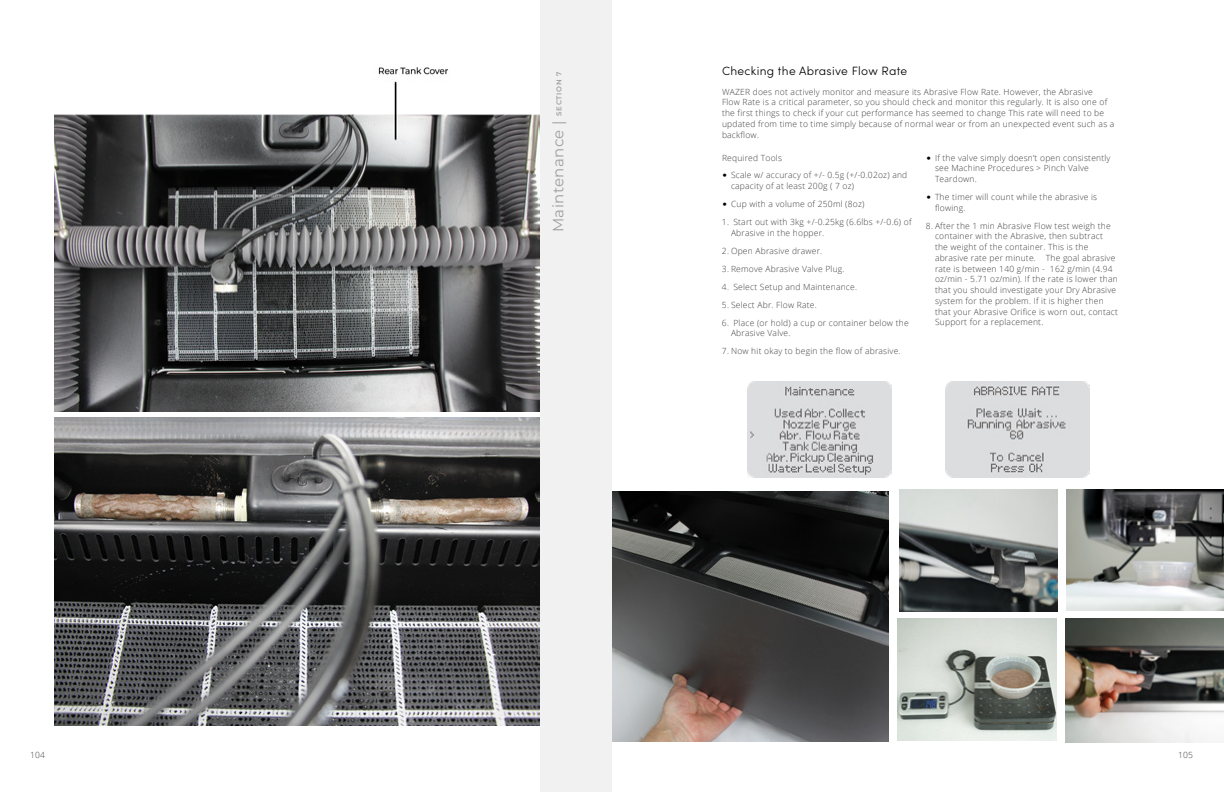
<style>
.page{position:relative;width:1224px;height:792px;background:#fff}
.page>*{position:absolute;margin:0;border:0;box-sizing:border-box;transform-origin:0 0}
.t1{font:15px "Montserrat";letter-spacing:.025em;color:#9d9fa2}
.t2{font:300 12px "Sofia Pro";letter-spacing:.025em;color:#000}
.t3{font:300 8.5px/10.8px "Open Sans";letter-spacing:.025em;color:#414042}
.s1{font-weight:600;font-size:7px}
.s2{font-family:"Sofia Pro";font-size:12px;color:#000}
</style>
<div class="page">
<img style="left:54px;top:67px;width:486px;height:344px">
<img style="left:54px;top:418px;width:486px;height:308px">
<img style="left:612px;top:491px;width:277px;height:250px">
<img style="left:1066px;top:619px;width:158px;height:123px">
<img style="left:899px;top:490px;width:159px;height:121px">
<img style="left:1067px;top:490px;width:157px;height:120px">
<img style="left:898px;top:619px;width:159px;height:122px">
<img style="left:945px;top:381px;width:144px;height:96px">
<img style="left:747px;top:381px;width:144px;height:96px">
<div style="left:540px;top:0;width:72px;height:792px;background:#f1f1f2"></div>
<h1 class="t1" style="left:548px;top:232px;width:162px;rotate:-90deg">Maintenance | <span class="s1">SECTION 7</span></h1>
<h2 class="t2" style="left:722px;top:62px;width:187px">Checking the Abrasive Flow Rate</h2>
<p class="t3" style="left:722px;top:86px;width:394px">WAZER does not actively monitor and measure its Abrasive Flow Rate. However, the Abrasive<br>Flow Rate is a critical parameter, so you should check and monitor this regularly. It is also one of the first things to check if your cut performance has seemed to change This rate will need to be updated from time to time simply because of normal wear or from an unexpected event such as a backflow.</p>
<p class="t3" style="left:722px;top:152px;width:62px">Required Tools</p>
<p class="t3" style="left:731px;top:170px;width:178px;text-indent:-9px"><span class="s2">•</span> Scale w/ accuracy of +/- 0.5g (+/-0.02oz) and capacity of at least 200g ( 7 oz)</p>
<p class="t3" style="left:722px;top:198px;width:144px"><span class="s2">•</span> Cup with a volume of 250ml (8oz)</p>
<p class="t3" style="left:731px;top:216px;width:182px;text-indent:-9px">1. Start out with 3kg +/-0.25kg (6.6lbs +/-0.6) of<br>Abrasive in the hopper.</p>
<p class="t3" style="left:722px;top:245px;width:102px">2. Open Abrasive drawer.</p>
<p class="t3" style="left:722px;top:263px;width:124px">3. Remove Abrasive Valve Plug.</p>
<p class="t3" style="left:722px;top:281px;width:137px">4. Select Setup and Maintenance.</p>
<p class="t3" style="left:722px;top:299px;width:96px">5. Select Abr. Flow Rate.</p>
<p class="t3" style="left:731px;top:317px;width:179px;text-indent:-9px">6. Place (or hold) a cup or container below the<br>Abrasive Valve.</p>
<p class="t3" style="left:722px;top:346px;width:180px">7. Now hit okay to begin the flow of abrasive.</p>
<p class="t3" style="left:935px;top:152px;width:177px;text-indent:-9px"><span class="s2">•</span> If the valve simply doesn’t open consistently see Machine Procedures &gt; Pinch Valve<br>Teardown.</p>
<p class="t3" style="left:935px;top:191px;width:164px;text-indent:-9px"><span class="s2">•</span> The timer will count while the abrasive is flowing.</p>
<p class="t3" style="left:935px;top:220px;width:185px;text-indent:-9px">8. After the 1 min Abrasive Flow test weigh the container with the Abrasive, then subtract<br>the weight of the container. This is the abrasive rate per minute. The goal abrasive rate is between 140 g/min - 162 g/min (4.94 oz/min - 5.71 oz/min). If the rate is lower than that you should investigate your Dry Abrasive system for the problem. If it is higher then that your Abrasive Orifice is worn out, contact Support for a replacement.</p>
<p class="t3" style="left:30px;top:750px;width:16px">104</p>
<p class="t3" style="left:1178px;top:750px;width:16px">105</p>
</div>
